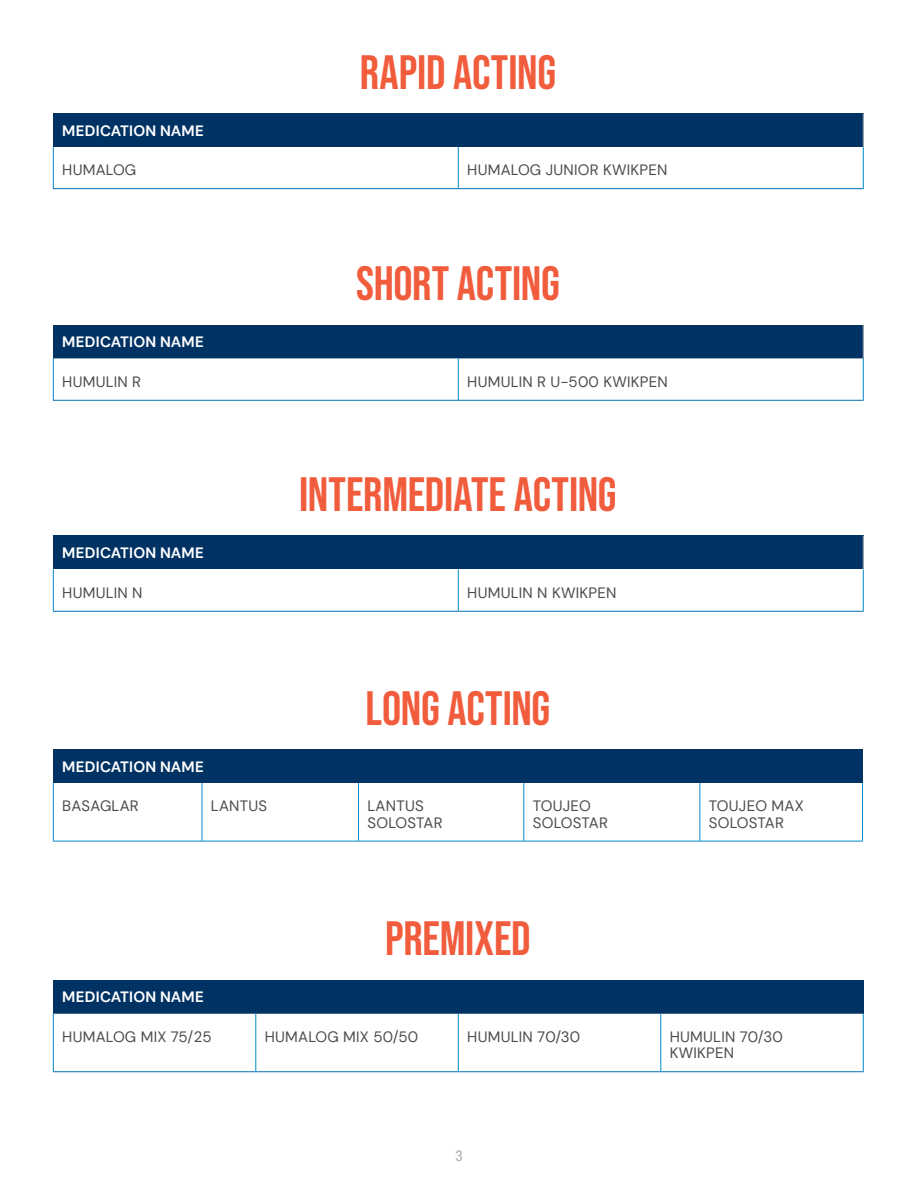
<style>
.page{position:relative;width:918px;height:1188px;background:#fff}
.page>*{position:absolute;margin:0;border:0;box-sizing:border-box;transform-origin:0 0}
.Intro_10_13{font:48px "Bebas Neue";letter-spacing:-.005em;color:#f15c3c}
.TLB_Body_CAPS{font:15px/16.5px "DM Sans";letter-spacing:.015em;color:#4b4c4d}
.TBL_HD_10_12_100W{font:700 15px "DM Sans";letter-spacing:.015em;color:#fff}
.t1{font:condensed 15px "Helvetica Neue LT Std";color:#a9a8aa}
</style>
<div class="page">
<div style="left:53px;top:113px;width:810px;height:34px;background:#003264"></div>
<hr style="left:458px;top:188px;width:406px;height:1px;background:#0470b7">
<hr style="left:863px;top:147px;width:1px;height:41px;background:#0089cc">
<hr style="left:53px;top:147px;width:1px;height:41px;background:#0082c8">
<hr style="left:458px;top:147px;width:1px;height:41px;background:#0089cc">
<hr style="left:53px;top:188px;width:405px;height:1px;background:#0470b7">
<hr style="left:863px;top:113px;width:1px;height:34px;background:#bcbdc0">
<div style="left:53px;top:749px;width:810px;height:34px;background:#003264"></div>
<svg style="left:54px;top:783px;width:808px;height:58px"></svg>
<hr style="left:523px;top:783px;width:1px;height:58px;background:#0089cc">
<hr style="left:53px;top:783px;width:1px;height:58px;background:#0082c8">
<hr style="left:202px;top:783px;width:1px;height:58px;background:#0089cc">
<hr style="left:358px;top:783px;width:1px;height:58px;background:#0089cc">
<hr style="left:699px;top:783px;width:1px;height:58px;background:#0089cc">
<hr style="left:862px;top:783px;width:1px;height:58px;background:#0089cc">
<hr style="left:53px;top:841px;width:149px;height:1px;background:#0089cc">
<hr style="left:202px;top:841px;width:157px;height:1px;background:#0089cc">
<hr style="left:359px;top:841px;width:165px;height:1px;background:#0089cc">
<hr style="left:524px;top:841px;width:176px;height:1px;background:#0089cc">
<hr style="left:700px;top:841px;width:163px;height:1px;background:#0089cc">
<div style="left:53px;top:980px;width:810px;height:34px;background:#003264"></div>
<svg style="left:256px;top:1014px;width:607px;height:57px"></svg>
<hr style="left:53px;top:1014px;width:1px;height:57px;background:#0082c8">
<hr style="left:863px;top:1014px;width:1px;height:57px;background:#0089cc">
<hr style="left:53px;top:1071px;width:203px;height:1px;background:#0470b7">
<hr style="left:256px;top:1071px;width:202px;height:1px;background:#0470b7">
<hr style="left:458px;top:1071px;width:203px;height:1px;background:#0470b7">
<hr style="left:661px;top:1071px;width:203px;height:1px;background:#0470b7">
<hr style="left:255px;top:1014px;width:1px;height:57px;background:#0089cc">
<hr style="left:458px;top:1014px;width:1px;height:57px;background:#0089cc">
<hr style="left:660px;top:1014px;width:1px;height:57px;background:#0089cc">
<div style="left:53px;top:536px;width:810px;height:33px;background:#003264"></div>
<svg style="left:54px;top:569px;width:809px;height:42px"></svg>
<hr style="left:458px;top:611px;width:406px;height:1px;background:#0470b7">
<hr style="left:53px;top:569px;width:1px;height:42px;background:#0082c8">
<hr style="left:458px;top:569px;width:1px;height:42px;background:#0089cc">
<hr style="left:53px;top:611px;width:405px;height:1px;background:#0470b7">
<hr style="left:863px;top:569px;width:1px;height:42px;background:#0089cc">
<hr style="left:863px;top:536px;width:1px;height:33px;background:#bcbdc0">
<div style="left:53px;top:325px;width:810px;height:33px;background:#003264"></div>
<svg style="left:54px;top:358px;width:809px;height:42px"></svg>
<hr style="left:458px;top:358px;width:1px;height:42px;background:#0089cc">
<hr style="left:863px;top:358px;width:1px;height:42px;background:#0089cc">
<hr style="left:53px;top:400px;width:405px;height:1px;background:#0470b7">
<hr style="left:458px;top:400px;width:406px;height:1px;background:#0470b7">
<hr style="left:53px;top:358px;width:1px;height:42px;background:#0082c8">
<hr style="left:863px;top:325px;width:1px;height:33px;background:#bcbdc0">
<p class="Intro_10_13" style="left:360px;top:45px;width:198px">RAPID ACTING</p>
<p class="TBL_HD_10_12_100W" style="left:62px;top:121px;width:143px">MEDICATION NAME</p>
<p class="TLB_Body_CAPS" style="left:62px;top:162px;width:76px">HUMALOG</p>
<p class="TLB_Body_CAPS" style="left:467px;top:162px;width:202px">HUMALOG JUNIOR KWIKPEN</p>
<p class="Intro_10_13" style="left:356px;top:256px;width:205px">SHORT ACTING</p>
<p class="TBL_HD_10_12_100W" style="left:62px;top:333px;width:143px">MEDICATION NAME</p>
<p class="TLB_Body_CAPS" style="left:62px;top:373px;width:80px">HUMULIN R</p>
<p class="TLB_Body_CAPS" style="left:467px;top:373px;width:202px">HUMULIN R U-500 KWIKPEN</p>
<p class="Intro_10_13" style="left:299px;top:467px;width:319px">INTERMEDIATE ACTING</p>
<p class="TBL_HD_10_12_100W" style="left:62px;top:544px;width:143px">MEDICATION NAME</p>
<p class="TLB_Body_CAPS" style="left:62px;top:584px;width:82px">HUMULIN N</p>
<p class="TLB_Body_CAPS" style="left:467px;top:584px;width:151px">HUMULIN N KWIKPEN</p>
<p class="Intro_10_13" style="left:365px;top:681px;width:186px">LONG ACTING</p>
<p class="TBL_HD_10_12_100W" style="left:62px;top:757px;width:143px">MEDICATION NAME</p>
<p class="TLB_Body_CAPS" style="left:62px;top:798px;width:78px">BASAGLAR</p>
<p class="TLB_Body_CAPS" style="left:211px;top:798px;width:58px">LANTUS</p>
<p class="TLB_Body_CAPS" style="left:368px;top:798px;width:77px">LANTUS<br>SOLOSTAR</p>
<p class="TLB_Body_CAPS" style="left:533px;top:798px;width:77px">TOUJEO<br>SOLOSTAR</p>
<p class="TLB_Body_CAPS" style="left:709px;top:798px;width:96px">TOUJEO MAX<br>SOLOSTAR</p>
<p class="Intro_10_13" style="left:385px;top:911px;width:147px">PREMIXED</p>
<p class="TBL_HD_10_12_100W" style="left:62px;top:988px;width:143px">MEDICATION NAME</p>
<p class="TLB_Body_CAPS" style="left:62px;top:1028px;width:151px">HUMALOG MIX 75/25</p>
<p class="TLB_Body_CAPS" style="left:265px;top:1028px;width:155px">HUMALOG MIX 50/50</p>
<p class="TLB_Body_CAPS" style="left:467px;top:1028px;width:115px">HUMULIN 70/30</p>
<p class="TLB_Body_CAPS" style="left:670px;top:1028px;width:115px">HUMULIN 70/30<br>KWIKPEN</p>
<p class="t1" style="left:455px;top:1147px;width:9px">3</p>
</div>
